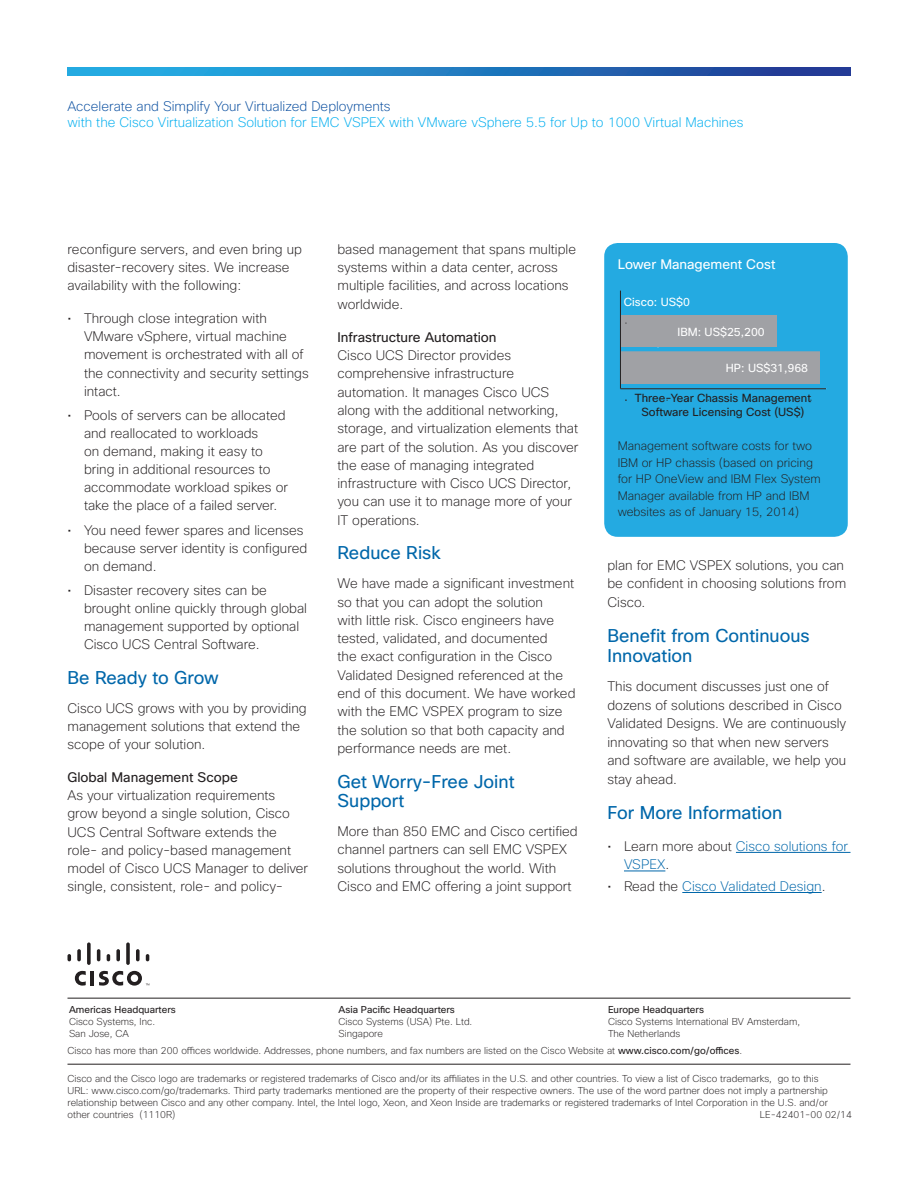
<style>
.page{position:relative;width:918px;height:1188px;background:#fff}
.page>*{position:absolute;margin:0;border:0;box-sizing:border-box;transform-origin:0 0}
.Subhead_1{font:18px/19.8px "Cisco Sans";color:#0067aa}
.Body_1{font:18px "Cisco Sans";color:#0067aa}
.Body_1-2{font:200 13.5px/18.3px "Cisco Sans";color:#231f20}
.t1{font:200 13.5px "Cisco Sans";color:#00aeef}
.t2{font:200 13.5px/18.6px "Cisco Sans";color:#0067aa}
.t3{font:200 13.5px "Cisco Sans";color:#0a4fa0}
.Subhead_2{font:13.5px "Cisco Sans";color:#231f20}
.Subhead_2-2{font:13.5px "Cisco Sans";color:#fff}
.Subhead_2-3{font:200 12px/16.5px "Cisco Sans";color:#231f20}
.t4{font:11.4px/13.6px "Cisco Sans";color:#231f20;text-align:center}
.t5{font:11.4px "Cisco Sans";color:#fff}
.t6{font:200 9.75px/12px "Cisco Sans";color:#231f20}
.t7{font:9.75px "Cisco Sans";color:#231f20}
.s1{color:#231f20}
.s2{font-weight:400}
</style>
<div class="page">
<svg style="left:68px;top:68px;width:782px;height:8px;background:#2278be"></svg>
<hr style="left:68px;top:998px;width:782px;height:1px;background:#231f20">
<hr style="left:68px;top:1064px;width:782px;height:1px;background:#231f20">
<hr style="left:91px;top:971px;width:3px;height:14px;background:#231f20">
<svg style="left:75px;top:971px;width:11px;height:15px"></svg>
<svg style="left:68px;top:954px;width:3px;height:7px"></svg>
<svg style="left:77px;top:949px;width:4px;height:12px"></svg>
<svg style="left:87px;top:942px;width:4px;height:23px"></svg>
<svg style="left:97px;top:949px;width:3px;height:12px"></svg>
<svg style="left:107px;top:954px;width:3px;height:7px"></svg>
<svg style="left:116px;top:949px;width:4px;height:12px"></svg>
<svg style="left:126px;top:942px;width:4px;height:23px"></svg>
<svg style="left:136px;top:949px;width:4px;height:12px"></svg>
<svg style="left:146px;top:954px;width:3px;height:7px"></svg>
<svg style="left:99px;top:971px;width:50px;height:15px"></svg>
<hr style="left:736px;top:852px;width:115px;height:1px;background:#0067aa">
<hr style="left:624px;top:871px;width:41px;height:1px;background:#0067aa">
<hr style="left:682px;top:892px;width:140px;height:1px;background:#0067aa">
<div style="left:604px;top:243px;width:244px;height:294px;background:#24aae1;border-radius:14px"></div>
<div style="left:620px;top:316px;width:157px;height:31px;background:#a0a1a5"></div>
<div style="left:621px;top:352px;width:198px;height:31px;background:#a0a1a5"></div>
<div style="left:621px;top:351px;width:199px;height:33px;border:1px solid #a0a1a5"></div>
<hr style="left:620px;top:291px;width:1px;height:98px;background:#231f20">
<hr style="left:620px;top:388px;width:206px;height:1px;background:#231f20">
<p class="t3" style="left:67px;top:98px;width:325px">Accelerate and Simplify Your Virtualized Deployments</p>
<p class="t1" style="left:67px;top:114px;width:678px">with the Cisco Virtualization Solution for EMC VSPEX with VMware vSphere 5.5 for Up to 1000 Virtual Machines</p>
<p class="Body_1-2" style="left:68px;top:240px;width:236px">reconfigure servers, and even bring up disaster-recovery sites. We increase availability with the following:</p>
<p class="Body_1-2" style="left:84px;top:309px;width:226px;text-indent:-16px">• Through close integration with<br>VMware vSphere, virtual machine movement is orchestrated with all of the connectivity and security settings intact.</p>
<p class="Body_1-2" style="left:84px;top:406px;width:206px;text-indent:-16px">• Pools of servers can be allocated and reallocated to workloads<br>on demand, making it easy to bring in additional resources to accommodate workload spikes or take the place of a failed server.</p>
<p class="Body_1-2" style="left:84px;top:521px;width:225px;text-indent:-16px">• You need fewer spares and licenses because server identity is configured on demand.</p>
<p class="Body_1-2" style="left:84px;top:581px;width:225px;text-indent:-16px">• Disaster recovery sites can be brought online quickly through global management supported by optional Cisco UCS Central Software.</p>
<p class="Subhead_1" style="left:68px;top:668px;width:153px">Be Ready to Grow</p>
<p class="Body_1-2" style="left:68px;top:699px;width:241px">Cisco UCS grows with you by providing management solutions that extend the scope of your solution.</p>
<p class="Subhead_2" style="left:68px;top:769px;width:172px">Global Management Scope</p>
<p class="Body_1-2" style="left:68px;top:786px;width:242px">As your virtualization requirements grow beyond a single solution, Cisco UCS Central Software extends the role- and policy-based management model of Cisco UCS Manager to deliver single, consistent, role- and policy-</p>
<p class="Body_1-2" style="left:338px;top:240px;width:240px">based management that spans multiple systems within a data center, across multiple facilities, and across locations worldwide.</p>
<p class="Subhead_2" style="left:338px;top:328px;width:161px">Infrastructure Automation</p>
<p class="Body_1-2" style="left:338px;top:346px;width:242px">Cisco UCS Director provides comprehensive infrastructure automation. It manages Cisco UCS along with the additional networking, storage, and virtualization elements that are part of the solution. As you discover the ease of managing integrated infrastructure with Cisco UCS Director, you can use it to manage more of your IT operations.</p>
<p class="Subhead_1" style="left:338px;top:543px;width:105px">Reduce Risk</p>
<p class="Body_1-2" style="left:338px;top:574px;width:240px">We have made a significant investment so that you can adopt the solution<br>with little risk. Cisco engineers have tested, validated, and documented<br>the exact configuration in the Cisco Validated Designed referenced at the end of this document. We have worked with the EMC VSPEX program to size the solution so that both capacity and performance needs are met.</p>
<p class="Subhead_1" style="left:338px;top:771px;width:179px">Get Worry-Free Joint<br>Support</p>
<p class="Body_1-2" style="left:338px;top:822px;width:242px">More than 850 EMC and Cisco certified channel partners can sell EMC VSPEX solutions throughout the world. With Cisco and EMC offering a joint support</p>
<p class="Subhead_2-2" style="left:618px;top:255px;width:159px">Lower Management Cost</p>
<p class="t5" style="left:624px;top:295px;width:68px">Cisco: US$0</p>
<p class="t5" style="left:678px;top:325px;width:89px">IBM: US$25,200</p>
<p class="t5" style="left:726px;top:361px;width:84px">HP: US$31,968</p>
<p class="t4" style="left:635px;top:391px;width:178px">Three-Year Chassis Management<br>Software Licensing Cost (US$)</p>
<p class="Subhead_2-3" style="left:618px;top:438px;width:205px">Management software costs for two IBM or HP chassis (based on pricing for HP OneView and IBM Flex System Manager available from HP and IBM websites as of January 15, 2014)</p>
<p class="Body_1-2" style="left:608px;top:556px;width:240px">plan for EMC VSPEX solutions, you can be confident in choosing solutions from<br>Cisco.</p>
<p class="Subhead_1" style="left:608px;top:626px;width:204px">Benefit from Continuous<br>Innovation</p>
<p class="Body_1-2" style="left:608px;top:677px;width:240px">This document discusses just one of dozens of solutions described in Cisco Validated Designs. We are continuously innovating so that when new servers and software are available, we help you stay ahead.</p>
<p class="Body_1" style="left:608px;top:801px;width:176px">For More Information</p>
<p class="t2" style="left:624px;top:837px;width:226px;text-indent:-16px"><span class="s1">• Learn more about</span> Cisco solutions for<br>VSPEX<span class="s1">.</span></p>
<p class="t2" style="left:608px;top:877px;width:220px"><span class="s1">• Read the</span> Cisco Validated Design<span class="s1">.</span></p>
<p class="t7" style="left:69px;top:1003px;width:108px">Americas Headquarters</p>
<p class="t6" style="left:69px;top:1015px;width:88px">Cisco Systems, Inc.<br>San Jose, CA</p>
<p class="t7" style="left:339px;top:1003px;width:118px">Asia Pacific Headquarters</p>
<p class="t6" style="left:339px;top:1015px;width:135px">Cisco Systems (USA) Pte. Ltd.<br>Singapore</p>
<p class="t7" style="left:608px;top:1003px;width:98px">Europe Headquarters</p>
<p class="t6" style="left:608px;top:1015px;width:194px">Cisco Systems International BV Amsterdam,<br>The Netherlands</p>
<p class="t6" style="left:68px;top:1044px;width:676px">Cisco has more than 200 offices worldwide. Addresses, phone numbers, and fax numbers are listed on the Cisco Website at <span class="s2">www.cisco.com/go/offices</span>.</p>
<p class="t6" style="left:68px;top:1073px;width:762px">Cisco and the Cisco logo are trademarks or registered trademarks of Cisco and/or its affiliates in the U.S. and other countries. To view a list of Cisco trademarks, go to this URL: www.cisco.com/go/trademarks. Third party trademarks mentioned are the property of their respective owners. The use of the word partner does not imply a partnership relationship between Cisco and any other company. Intel, the Intel logo, Xeon, and Xeon Inside are trademarks or registered trademarks of Intel Corporation in the U.S. and/or other countries (1110R)</p>
<p class="t6" style="left:760px;top:1109px;width:94px">LE-42401-00 02/14</p>
</div>
